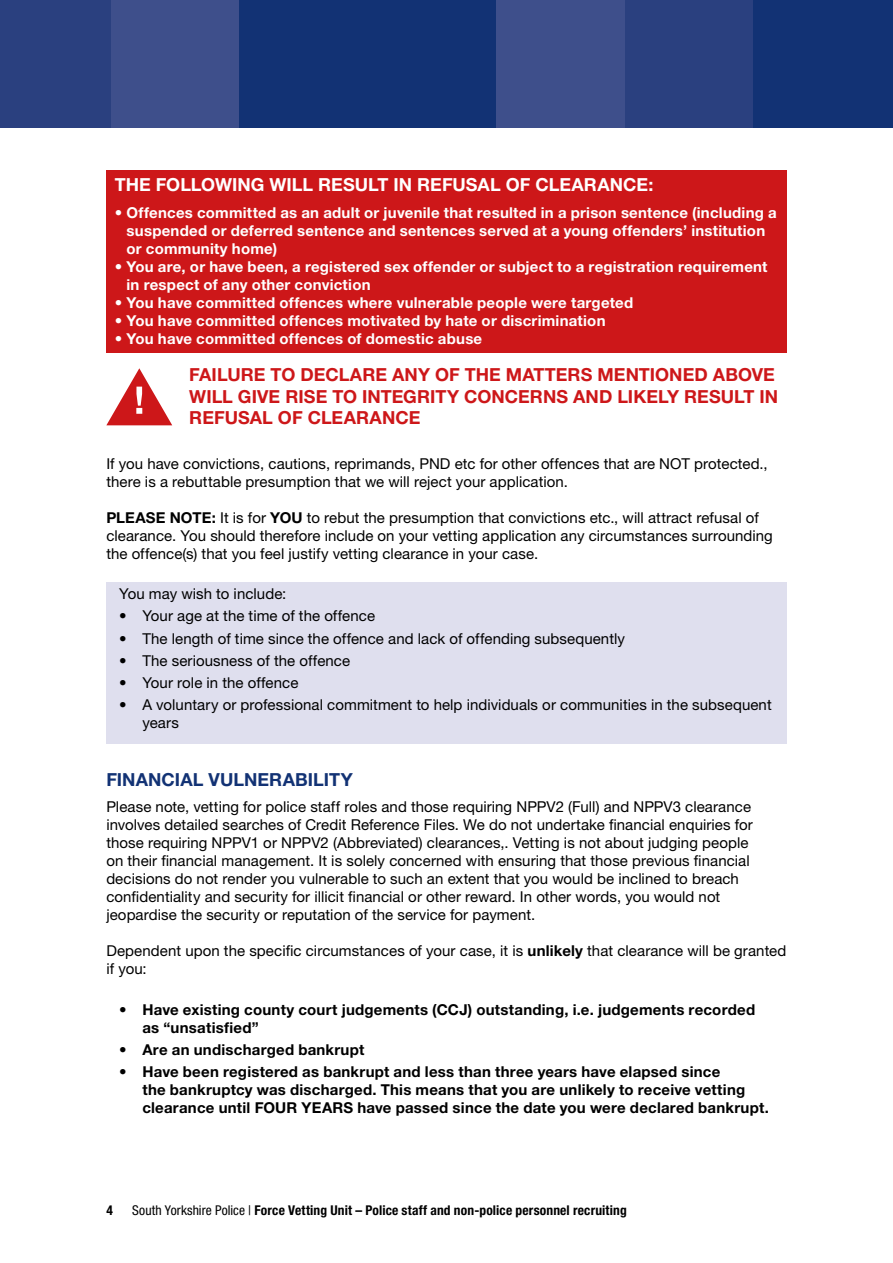
<style>
.page{position:relative;width:893px;height:1263px;background:#fff}
.page>*{position:absolute;margin:0;border:0;box-sizing:border-box;transform-origin:0 0}
.t1{font:700 18px/21.6px "Helvetica Neue LT Std";letter-spacing:.005em;color:#cd1719}
.t2{font:700 18px "Helvetica Neue LT Std";color:#fff}
.t3{font:700 18px "Helvetica Neue LT Std";letter-spacing:.005em;color:#123274}
.t4{font:15px/18px "Helvetica Neue LT Std";letter-spacing:.005em;color:#000}
.t5{font:700 15px/18px "Helvetica Neue LT Std";letter-spacing:.015em;color:#fff}
.t6{font:700 15px/18px "Helvetica Neue LT Std";letter-spacing:.015em;color:#000}
.t7{font:700 condensed 13.5px "Helvetica Neue LT Std";letter-spacing:.01em;color:#000}
.s1{font-weight:700}
.s2{font-weight:400}
</style>
<div class="page">
<div style="left:0;top:0;width:111px;height:128px;background:#2a407f"></div>
<div style="left:111px;top:0;width:128px;height:128px;background:#3e4f8b"></div>
<div style="left:239px;top:0;width:129px;height:128px;background:#123274"></div>
<div style="left:368px;top:0;width:128px;height:128px;background:#123274"></div>
<div style="left:496px;top:0;width:129px;height:128px;background:#3e4f8b"></div>
<div style="left:625px;top:0;width:128px;height:128px;background:#2a407f"></div>
<div style="left:753px;top:0;width:139px;height:128px;background:#123274"></div>
<div style="left:106px;top:583px;width:681px;height:161px;background:#dfdfee"></div>
<div style="left:106px;top:170px;width:681px;height:182px;background:#cd1719"></div>
<svg style="left:106px;top:368px;width:66px;height:57px"></svg>
<p class="t2" style="left:115px;top:178px;width:540px">THE FOLLOWING WILL RESULT IN REFUSAL OF CLEARANCE:</p>
<p class="t5" style="left:126px;top:205px;width:651px;text-indent:-12px">• Offences committed as an adult or juvenile that resulted in a prison sentence (including a suspended or deferred sentence and sentences served at a young offenders’ institution or community home)</p>
<p class="t5" style="left:126px;top:259px;width:642px;text-indent:-12px">• You are, or have been, a registered sex offender or subject to a registration requirement in respect of any other conviction</p>
<p class="t5" style="left:115px;top:295px;width:520px">• You have committed offences where vulnerable people were targeted</p>
<p class="t5" style="left:115px;top:313px;width:492px">• You have committed offences motivated by hate or discrimination</p>
<p class="t5" style="left:115px;top:331px;width:369px">• You have committed offences of domestic abuse</p>
<p class="t1" style="left:189px;top:366px;width:590px">FAILURE TO DECLARE ANY OF THE MATTERS MENTIONED ABOVE<br>WILL GIVE RISE TO INTEGRITY CONCERNS AND LIKELY RESULT IN<br>REFUSAL OF CLEARANCE</p>
<p class="t4" style="left:106px;top:456px;width:662px">If you have convictions, cautions, reprimands, PND etc for other offences that are NOT protected., there is a rebuttable presumption that we will reject your application.</p>
<p class="t4" style="left:106px;top:510px;width:668px"><span class="s1">PLEASE NOTE:</span> It is for <span class="s1">YOU</span> to rebut the presumption that convictions etc., will attract refusal of clearance. You should therefore include on your vetting application any circumstances surrounding the offence(s) that you feel justify vetting clearance in your case.</p>
<p class="t4" style="left:119px;top:586px;width:169px">You may wish to include:</p>
<p class="t4" style="left:119px;top:608px;width:257px">• Your age at the time of the offence</p>
<p class="t4" style="left:119px;top:631px;width:507px">• The length of time since the offence and lack of offending subsequently</p>
<p class="t4" style="left:119px;top:653px;width:232px">• The seriousness of the offence</p>
<p class="t4" style="left:119px;top:675px;width:181px">• Your role in the offence</p>
<p class="t4" style="left:142px;top:697px;width:631px;text-indent:-23px">• A voluntary or professional commitment to help individuals or communities in the subsequent years</p>
<p class="t3" style="left:106px;top:773px;width:248px">FINANCIAL VULNERABILITY</p>
<p class="t4" style="left:106px;top:800px;width:648px">Please note, vetting for police staff roles and those requiring NPPV2 (Full) and NPPV3 clearance involves detailed searches of Credit Reference Files. We do not undertake financial enquiries for those requiring NPPV1 or NPPV2 (Abbreviated) clearances,. Vetting is not about judging people on their financial management. It is solely concerned with ensuring that those previous financial decisions do not render you vulnerable to such an extent that you would be inclined to breach confidentiality and security for illicit financial or other reward. In other words, you would not jeopardise the security or reputation of the service for payment.</p>
<p class="t4" style="left:106px;top:944px;width:681px">Dependent upon the specific circumstances of your case, it is <span class="s1">unlikely</span> that clearance will be granted if you:</p>
<p class="t6" style="left:142px;top:1002px;width:614px;text-indent:-23px">• Have existing county court judgements (CCJ) outstanding, i.e. judgements recorded as “unsatisfied”</p>
<p class="t6" style="left:119px;top:1042px;width:247px">• Are an undischarged bankrupt</p>
<p class="t6" style="left:142px;top:1064px;width:628px;text-indent:-23px">• Have been registered as bankrupt and less than three years have elapsed since<br>the bankruptcy was discharged. This means that you are unlikely to receive vetting clearance until FOUR YEARS have passed since the date you were declared bankrupt.</p>
<p class="t7" style="left:106px;top:1205px;width:8px">4</p>
<p class="t7" style="left:132px;top:1205px;width:496px"><span class="s2">South Yorkshire Police |</span> Force Vetting Unit – Police staff and non-police personnel recruiting</p>
</div>
